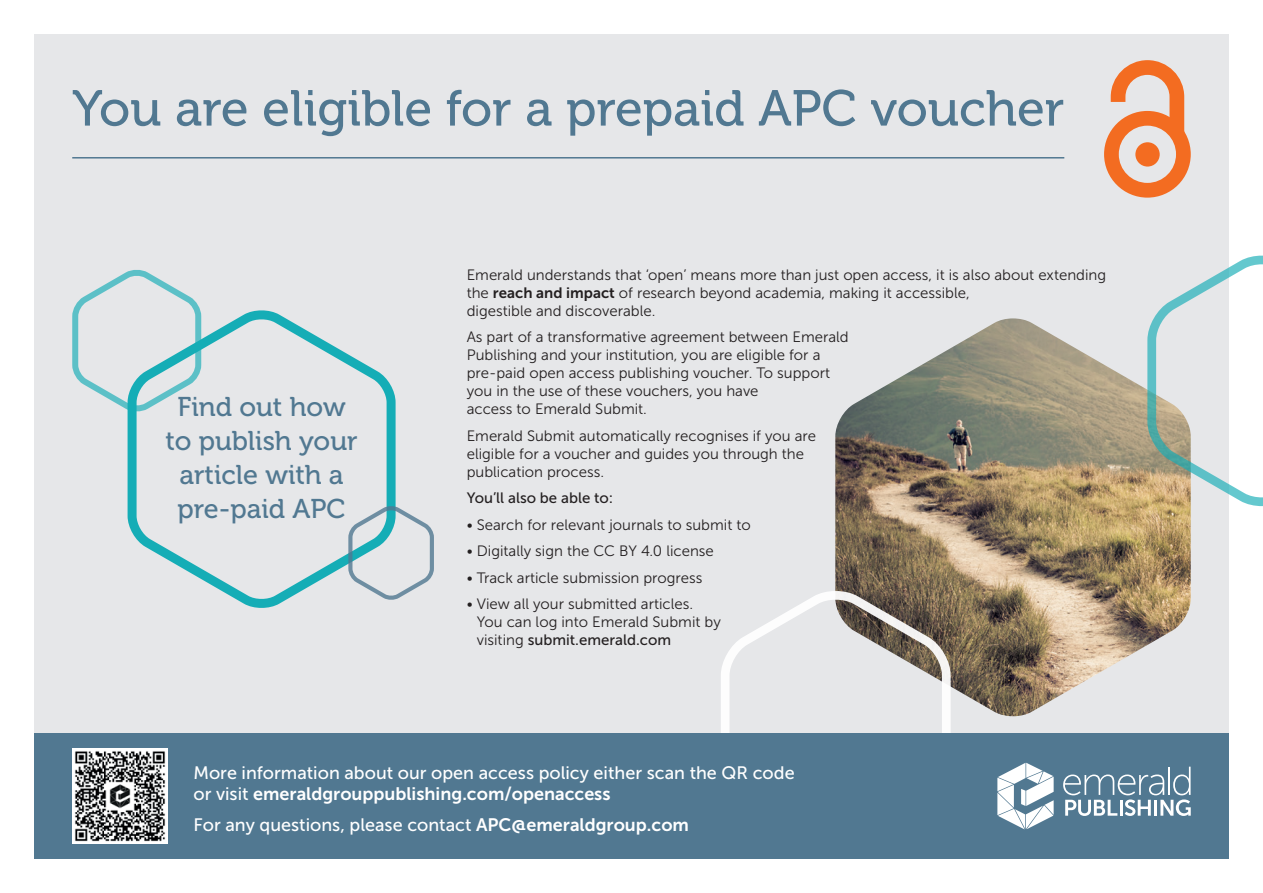
<style>
.page{position:relative;width:1263px;height:893px;background:#fff}
.page>*{position:absolute;margin:0;border:0;box-sizing:border-box;transform-origin:0 0}
.t1{font:50.4px "Museo 500";color:#517891}
.t2{font:27px/33.9px "Museo 500";color:#517891;text-align:center}
.t3{font:18px "Museo Sans 500";color:#fff}
.t4{font:18px "Museo Sans 700";color:#fff}
.t5{font:15px/18px "Museo Sans 300";color:#231f20}
.t6{font:15px "Museo Sans 500";color:#231f20}
.s1{font-family:"Museo Sans 700"}
.s2{font-family:"Museo Sans 300"}
.s3{font-family:"Museo Sans 500"}
</style>
<div class="page">
<div style="left:34px;top:34px;width:1195px;height:825px;background:#e6e7e9"></div>
<svg style="left:127px;top:310px;width:269px;height:298px"></svg>
<img style="left:835px;top:318px;width:356px;height:399px">
<svg style="left:72px;top:270px;width:131px;height:143px"></svg>
<hr style="left:72px;top:157px;width:992px;height:2px;background:#517891">
<svg style="left:347px;top:505px;width:87px;height:96px"></svg>
<svg style="left:1104px;top:60px;width:87px;height:138px"></svg>
<svg style="left:721px;top:589px;width:231px;height:144px"></svg>
<svg style="left:1146px;top:255px;width:117px;height:253px"></svg>
<div style="left:34px;top:733px;width:1195px;height:126px;background:#517891"></div>
<svg style="left:1063px;top:767px;width:128px;height:49px"></svg>
<svg style="left:997px;top:763px;width:57px;height:66px"></svg>
<img style="left:72px;top:749px;width:95px;height:95px">
<h1 class="t1" style="left:72px;top:81px;width:993px">You are eligible for a prepaid APC voucher</h1>
<h2 class="t2" style="left:166px;top:391px;width:194px">Find out how to publish your article with a pre-paid APC</h2>
<p class="t5" style="left:467px;top:266px;width:641px">Emerald understands that ‘open’ means more than just open access, it is also about extending the <span class="s1">reach and impact</span> of research beyond academia, making it accessible,<br>digestible and discoverable.</p>
<p class="t5" style="left:467px;top:328px;width:383px">As part of a transformative agreement between Emerald Publishing and your institution, you are eligible for a pre-paid open access publishing voucher. To support you in the use of these vouchers, you have<br>access to Emerald Submit.</p>
<p class="t5" style="left:467px;top:427px;width:351px">Emerald Submit automatically recognises if you are eligible for a voucher and guides you through the publication process.</p>
<p class="t6" style="left:467px;top:490px;width:148px">You’ll also be able to:</p>
<p class="t5" style="left:467px;top:516px;width:286px">• Search for relevant journals to submit to</p>
<p class="t5" style="left:467px;top:542px;width:249px">• Digitally sign the CC BY 4.0 license</p>
<p class="t5" style="left:467px;top:569px;width:237px">• Track article submission progress</p>
<p class="t5" style="left:477px;top:595px;width:246px;text-indent:-10px">• View all your submitted articles.<br>You can log into Emerald Submit by</p>
<p class="t6" style="left:477px;top:632px;width:196px"><span class="s2">visiting</span> submit.emerald.com</p>
<p class="t3" style="left:193px;top:763px;width:603px">More information about our open access policy either scan the QR code</p>
<p class="t4" style="left:193px;top:784px;width:419px"><span class="s3">or visit</span> emeraldgrouppublishing.com/openaccess</p>
<p class="t3" style="left:193px;top:814px;width:497px">For any questions, please contact <span class="s1">APC@emeraldgroup.com</span></p>
</div>
